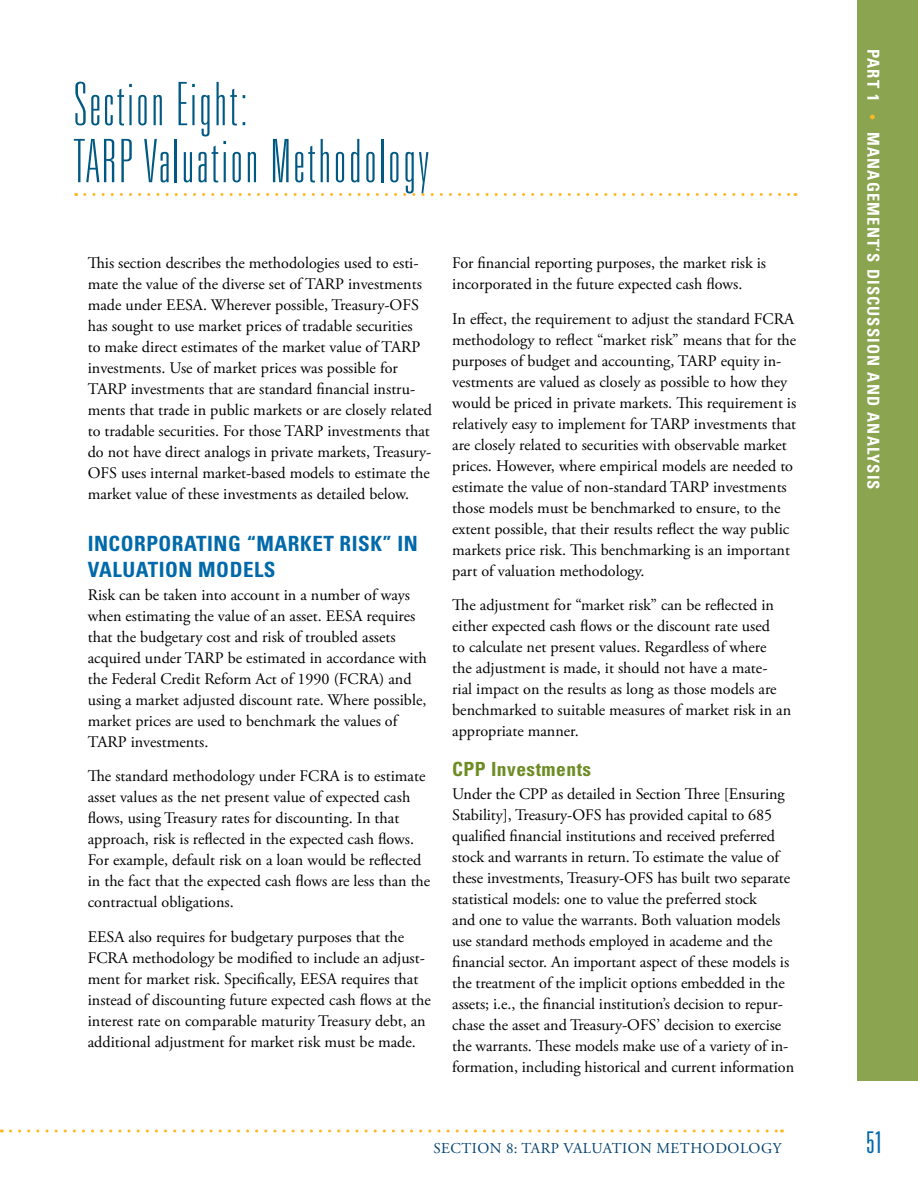
<style>
.page{position:relative;width:918px;height:1188px;background:#fff}
.page>*{position:absolute;margin:0;border:0;box-sizing:border-box;transform-origin:0 0}
.t1{font:100 ultra-condensed 60px/57px "Univers";letter-spacing:.05em;color:#005983}
.t2{font:300 ultra-condensed 30px "Univers";color:#0069aa}
.t3{font:700 condensed 21px/25.2px "Univers";letter-spacing:.025em;color:#0069aa}
.t4{font:700 condensed 19.5px "Univers";letter-spacing:.025em;color:#6d8d24}
.t5{font:700 condensed 16.5px "Univers";letter-spacing:.07em;color:#fff}
.t6{font:16.2px/21px "Adobe Garamond Pro";color:#000}
.t7{font:15px "Adobe Garamond Pro";letter-spacing:.035em;color:#00406c}
</style>
<div class="page">
<div style="left:857px;top:0;width:61px;height:1080px;background:#8aa450"></div>
<svg style="left:10px;top:1130px;width:773px;height:3px"></svg>
<svg style="left:85px;top:193px;width:711px;height:3px"></svg>
<h1 class="t1" style="left:74px;top:81px;width:356px">Section Eight:<br>TARP Valuation Methodology</h1>
<p class="t6" style="left:88px;top:254px;width:346px">This section describes the methodologies used to esti&shy;mate the value of the diverse set of TARP investments made under EESA. Wherever possible, Treasury-OFS has sought to use market prices of tradable securities<br>to make direct estimates of the market value of TARP investments. Use of market prices was possible for TARP investments that are standard financial instru&shy;ments that trade in public markets or are closely related to tradable securities. For those TARP investments that do not have direct analogs in private markets, Treasury-OFS uses internal market-based models to estimate the market value of these investments as detailed below.</p>
<p class="t3" style="left:88px;top:533px;width:332px">INCORPORATING “MARKET RISK” IN<br>VALUATION MODELS</p>
<p class="t6" style="left:88px;top:585px;width:341px">Risk can be taken into account in a number of ways when estimating the value of an asset. EESA requires that the budgetary cost and risk of troubled assets acquired under TARP be estimated in accordance with the Federal Credit Reform Act of 1990 (FCRA) and using a market adjusted discount rate. Where possible, market prices are used to benchmark the values of TARP investments.</p>
<p class="t6" style="left:88px;top:767px;width:344px">The standard methodology under FCRA is to estimate asset values as the net present value of expected cash flows, using Treasury rates for discounting. In that approach, risk is reflected in the expected cash flows.<br>For example, default risk on a loan would be reflected in the fact that the expected cash flows are less than the contractual obligations.</p>
<p class="t6" style="left:88px;top:927px;width:345px">EESA also requires for budgetary purposes that the FCRA methodology be modified to include an adjust&shy;ment for market risk. Specifically, EESA requires that instead of discounting future expected cash flows at the interest rate on comparable maturity Treasury debt, an additional adjustment for market risk must be made.</p>
<p class="t6" style="left:452px;top:254px;width:315px">For financial reporting purposes, the market risk is incorporated in the future expected cash flows.</p>
<p class="t6" style="left:452px;top:309px;width:346px">In effect, the requirement to adjust the standard FCRA methodology to reflect “market risk” means that for the purposes of budget and accounting, TARP equity in&shy;vestments are valued as closely as possible to how they would be priced in private markets. This requirement is relatively easy to implement for TARP investments that are closely related to securities with observable market prices. However, where empirical models are needed to estimate the value of non-standard TARP investments those models must be benchmarked to ensure, to the extent possible, that their results reflect the way public markets price risk. This benchmarking is an important part of valuation methodology.</p>
<p class="t6" style="left:452px;top:596px;width:341px">The adjustment for “market risk” can be reflected in either expected cash flows or the discount rate used<br>to calculate net present values. Regardless of where<br>the adjustment is made, it should not have a mate&shy;rial impact on the results as long as those models are benchmarked to suitable measures of market risk in an appropriate manner.</p>
<p class="t4" style="left:452px;top:762px;width:140px">CPP Investments</p>
<p class="t6" style="left:452px;top:785px;width:343px">Under the CPP as detailed in Section Three [Ensuring Stability], Treasury-OFS has provided capital to 685 qualified financial institutions and received preferred stock and warrants in return. To estimate the value of these investments, Treasury-OFS has built two separate statistical models: one to value the preferred stock<br>and one to value the warrants. Both valuation models use standard methods employed in academe and the financial sector. An important aspect of these models is the treatment of the implicit options embedded in the assets; i.e., the financial institution’s decision to repur&shy;chase the asset and Treasury-OFS’ decision to exercise the warrants. These models make use of a variety of in&shy;formation, including historical and current information</p>
<p class="t7" style="left:433px;top:1142px;width:349px">SECTION 8: TARP VALUATION METHODOLOGY</p>
<p class="t5" style="left:879px;top:49px;width:54px;rotate:90deg">PART 1</p>
<p class="t5" style="left:879px;top:132px;width:359px;rotate:90deg">MANAGEMENT’S DISCUSSION AND ANALYSIS</p>
<h2 class="t2" style="left:866px;top:1131px;width:18px">51</h2>
</div>
